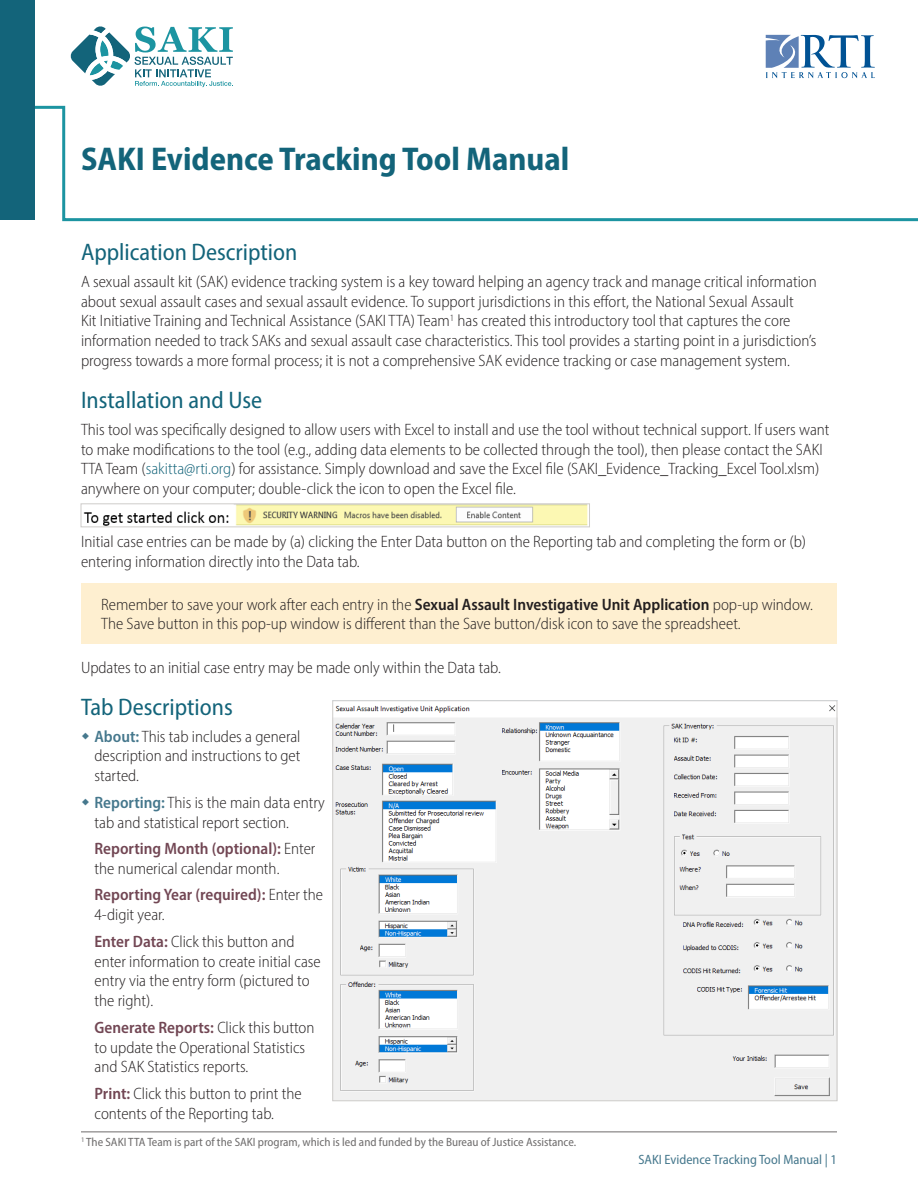
<style>
.page{position:relative;width:918px;height:1188px;background:#fff}
.page>*{position:absolute;margin:0;border:0;box-sizing:border-box;transform-origin:0 0}
.t1{font:700 semi-condensed 33px "Myriad Pro";color:#13647a}
.t2{font:semi-condensed 24px "Myriad Pro";color:#13647a}
.t3{font:300 semi-condensed 16.5px/19.8px "Myriad Pro";color:#231f20}
.t4{font:600 semi-condensed 16.5px/19.8px "Myriad Pro";color:#724754}
.t5{font:semi-condensed 13.5px "Myriad Pro";color:#46788d}
.t6{font:semi-condensed 12px "Myriad Pro";color:#6e6c6c}
.s1{color:#13647a}
.s2{font-weight:600}
.s3{font-weight:600;color:#46788d}
.s4{font-weight:600;color:#724754}
.s5{font-weight:300;color:#231f20}
</style>
<div class="page">
<svg style="left:766px;top:35px;width:109px;height:43px"></svg>
<svg style="left:71px;top:26px;width:162px;height:61px"></svg>
<svg style="left:35px;top:105px;width:883px;height:117px"></svg>
<div style="left:0;top:0;width:35px;height:220px;background:#13647a"></div>
<div style="left:81px;top:584px;width:756px;height:60px;background:#feefd0"></div>
<hr style="left:81px;top:1132px;width:756px;height:1px;background:#6e6c6c">
<img style="left:335px;top:705px;width:500px;height:394px">
<img style="left:83px;top:506px;width:505px;height:19px">
<div style="left:81px;top:504px;width:509px;height:23px;border:1px solid #ceccca"></div>
<h1 class="t1" style="left:81px;top:138px;width:490px">SAKI Evidence Tracking Tool Manual</h1>
<h2 class="t2" style="left:81px;top:237px;width:218px">Application Description</h2>
<p class="t3" style="left:81px;top:271px;width:737px">A sexual assault kit (SAK) evidence tracking system is a key toward helping an agency track and manage critical information about sexual assault cases and sexual assault evidence. To support jurisdictions in this effort, the National Sexual Assault<br>Kit Initiative Training and Technical Assistance (SAKI TTA) Team<sup>1</sup> has created this introductory tool that captures the core information needed to track SAKs and sexual assault case characteristics. This tool provides a starting point in a jurisdiction’s progress towards a more formal process; it is not a comprehensive SAK evidence tracking or case management system.</p>
<h2 class="t2" style="left:81px;top:385px;width:183px">Installation and Use</h2>
<p class="t3" style="left:81px;top:419px;width:750px">This tool was specifically designed to allow users with Excel to install and use the tool without technical support. If users want to make modifications to the tool (e.g., adding data elements to be collected through the tool), then please contact the SAKI TTA Team (<span class="s1">sakitta@rti.org</span>) for assistance. Simply download and save the Excel file (SAKI_Evidence_Tracking_Excel Tool.xlsm) anywhere on your computer; double-click the icon to open the Excel file.</p>
<p class="t3" style="left:81px;top:532px;width:727px">Initial case entries can be made by (a) clicking the Enter Data button on the Reporting tab and completing the form or (b) entering information directly into the Data tab.</p>
<p class="t3" style="left:101px;top:594px;width:713px">Remember to save your work after each entry in the <span class="s2">Sexual Assault Investigative Unit Application</span> pop-up window.<br>The Save button in this pop-up window is different than the Save button/disk icon to save the spreadsheet.</p>
<p class="t3" style="left:81px;top:657px;width:421px">Updates to an initial case entry may be made only within the Data tab.</p>
<h2 class="t2" style="left:81px;top:692px;width:153px">Tab Descriptions</h2>
<p class="t3" style="left:94px;top:726px;width:208px;text-align:justify"><span class="s3">About:</span> This tab includes a general description and instructions to get started.</p>
<p class="t3" style="left:94px;top:792px;width:232px"><span class="s3">Reporting:</span> This is the main data entry tab and statistical report section.</p>
<p class="t3" style="left:94px;top:839px;width:222px"><span class="s4">Reporting Month (optional):</span> Enter the numerical calendar month.</p>
<p class="t4" style="left:94px;top:885px;width:230px">Reporting Year (required): <span class="s5">Enter the<br>4-digit year.</span></p>
<p class="t3" style="left:94px;top:931px;width:228px"><span class="s4">Enter Data:</span> Click this button and enter information to create initial case entry via the entry form (pictured to the right).</p>
<p class="t3" style="left:94px;top:1017px;width:222px"><span class="s4">Generate Reports:</span> Click this button to update the Operational Statistics and SAK Statistics reports.</p>
<p class="t3" style="left:94px;top:1083px;width:209px"><span class="s4">Print:</span> Click this button to print the contents of the Reporting tab.</p>
<p class="t6" style="left:81px;top:1134px;width:497px"><sup>1</sup> The SAKI TTA Team is part of the SAKI program, which is led and funded by the Bureau of Justice Assistance.</p>
<p class="t5" style="left:638px;top:1152px;width:200px">SAKI Evidence Tracking Tool Manual | 1</p>
</div>
